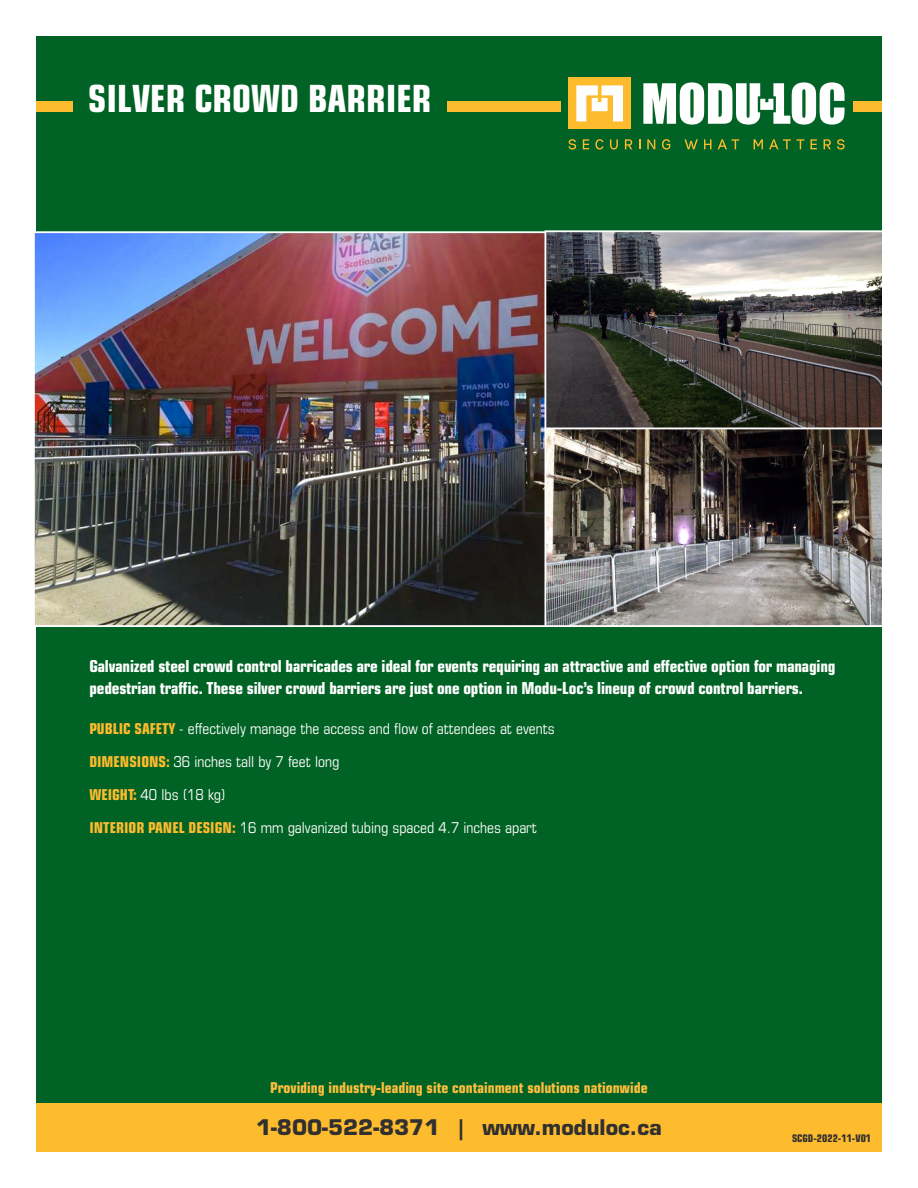
<style>
.page{position:relative;width:918px;height:1188px;background:#fff}
.page>*{position:absolute;margin:0;border:0;box-sizing:border-box;transform-origin:0 0}
.t1{font:700 condensed 37.5px "Eurostile LT Std";color:#fff}
.t2{font:700 21px "Eurostile LT Std";color:#312f30}
.t3{font:700 condensed 16.5px/22.5px "Eurostile LT Std";letter-spacing:-.01em;color:#fff}
.t4{font:condensed 15px "Eurostile LT Std";color:#fff}
.t5{font:700 condensed 15px "Eurostile LT Std";color:#febe3d}
.t6{font:700 condensed 10.5px "Eurostile LT Std";color:#312f30}
.s1{font-weight:700;color:#fdbb2e}
</style>
<div class="page">
<div style="left:36px;top:36px;width:846px;height:1116px;background:#006224"></div>
<div style="left:447px;top:101px;width:114px;height:10px;background:#fdbb2e"></div>
<div style="left:36px;top:101px;width:36px;height:10px;background:#fdbb2e"></div>
<div style="left:36px;top:1104px;width:846px;height:48px;background:#fdbb2e"></div>
<img style="left:36px;top:233px;width:846px;height:391px">
<div style="left:33px;top:231px;width:514px;height:396px;border:2px solid #fff"></div>
<div style="left:568px;top:78px;width:63px;height:51px;background:#fdbb2e"></div>
<svg style="left:643px;top:82px;width:202px;height:43px"></svg>
<svg style="left:576px;top:85px;width:47px;height:36px"></svg>
<svg style="left:569px;top:139px;width:7px;height:11px"></svg>
<svg style="left:583px;top:139px;width:6px;height:10px"></svg>
<svg style="left:595px;top:139px;width:9px;height:11px"></svg>
<svg style="left:610px;top:139px;width:8px;height:11px"></svg>
<svg style="left:625px;top:139px;width:7px;height:10px"></svg>
<svg style="left:647px;top:139px;width:8px;height:10px"></svg>
<svg style="left:662px;top:139px;width:8px;height:11px"></svg>
<svg style="left:684px;top:139px;width:14px;height:10px"></svg>
<svg style="left:704px;top:139px;width:7px;height:10px"></svg>
<svg style="left:718px;top:139px;width:21px;height:10px"></svg>
<svg style="left:754px;top:139px;width:9px;height:10px"></svg>
<svg style="left:769px;top:139px;width:22px;height:10px"></svg>
<svg style="left:797px;top:139px;width:7px;height:10px"></svg>
<svg style="left:810px;top:139px;width:7px;height:10px"></svg>
<svg style="left:824px;top:139px;width:7px;height:10px"></svg>
<svg style="left:837px;top:139px;width:8px;height:11px"></svg>
<div style="left:544px;top:230px;width:342px;height:200px;border:2px solid #fff"></div>
<div style="left:544px;top:428px;width:341px;height:199px;border:2px solid #fff"></div>
<div style="left:853px;top:101px;width:29px;height:10px;background:#fdbb2e"></div>
<p class="t1" style="left:88px;top:75px;width:345px">SILVER CROWD BARRIER</p>
<p class="t3" style="left:89px;top:655px;width:748px">Galvanized steel crowd control barricades are ideal for events requiring an attractive and effective option for managing pedestrian traffic. These silver crowd barriers are just one option in Modu-Loc’s lineup of crowd control barriers.</p>
<p class="t4" style="left:89px;top:719px;width:467px"><span class="s1">PUBLIC SAFETY</span> - effectively manage the access and flow of attendees at events</p>
<p class="t4" style="left:89px;top:752px;width:251px"><span class="s1">DIMENSIONS:</span> 36 inches tall by 7 feet long</p>
<p class="t4" style="left:89px;top:785px;width:138px"><span class="s1">WEIGHT:</span> 40 lbs (18 kg)</p>
<p class="t4" style="left:89px;top:818px;width:449px"><span class="s1">INTERIOR PANEL DESIGN:</span> 16 mm galvanized tubing spaced 4.7 inches apart</p>
<p class="t5" style="left:270px;top:1079px;width:379px">Providing industry-leading site containment solutions nationwide</p>
<p class="t2" style="left:256px;top:1114px;width:407px">1-800-522-8371 | www.moduloc.ca</p>
<p class="t6" style="left:792px;top:1131px;width:81px">SCGD-2022-11-V01</p>
</div>
